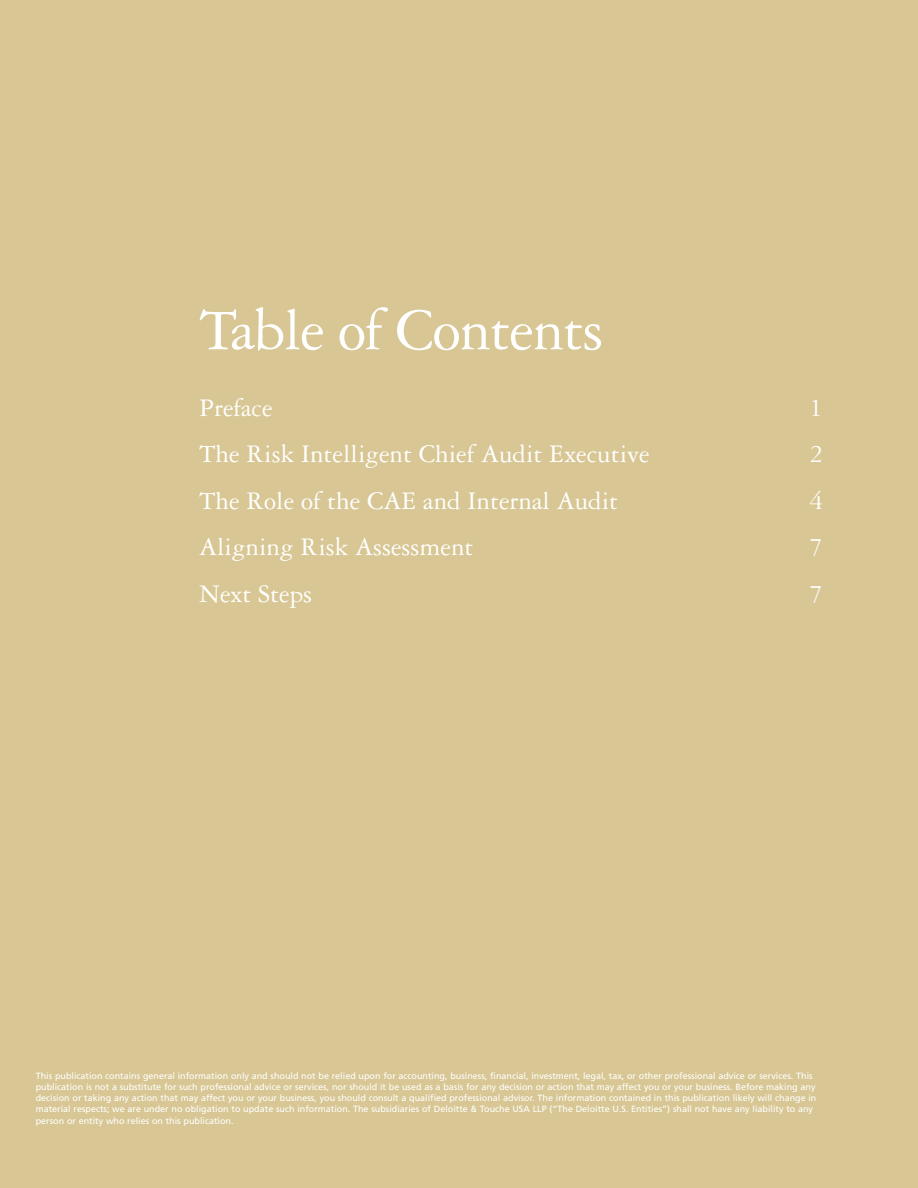
<style>
.page{position:relative;width:918px;height:1188px;background:#d8c794}
.page>*{position:absolute;margin:0;border:0;box-sizing:border-box;transform-origin:0 0}
.t1{font:63px "Garamond Three";letter-spacing:-.02em;color:#fff}
.t2{font:27px "Garamond Three";color:#fff}
.t3{font:9px/11.2px "Frutiger";color:#fff}
</style>
<div class="page">
<h1 class="t1" style="left:199px;top:296px;width:406px">Table of Contents</h1>
<h2 class="t2" style="left:199px;top:393px;width:75px">Preface</h2>
<h2 class="t2" style="left:810px;top:393px;width:15px">1</h2>
<h2 class="t2" style="left:199px;top:439px;width:452px">The Risk Intelligent Chief Audit Executive</h2>
<h2 class="t2" style="left:810px;top:439px;width:15px">2</h2>
<h2 class="t2" style="left:199px;top:486px;width:421px">The Role of the CAE and Internal Audit</h2>
<h2 class="t2" style="left:810px;top:486px;width:15px">4</h2>
<h2 class="t2" style="left:199px;top:532px;width:276px">Aligning Risk Assessment</h2>
<h2 class="t2" style="left:810px;top:532px;width:15px">7</h2>
<h2 class="t2" style="left:199px;top:579px;width:115px">Next Steps</h2>
<h2 class="t2" style="left:810px;top:579px;width:15px">7</h2>
<p class="t3" style="left:36px;top:1070px;width:782px">This publication contains general information only and should not be relied upon for accounting, business, financial, investment, legal, tax, or other professional advice or services. This publication is not a substitute for such professional advice or services, nor should it be used as a basis for any decision or action that may affect you or your business. Before making any decision or taking any action that may affect you or your business, you should consult a qualified professional advisor. The information contained in this publication likely will change in material respects; we are under no obligation to update such information. The subsidiaries of Deloitte &amp; Touche USA LLP (“The Deloitte U.S. Entities”) shall not have any liability to any person or entity who relies on this publication.</p>
</div>
